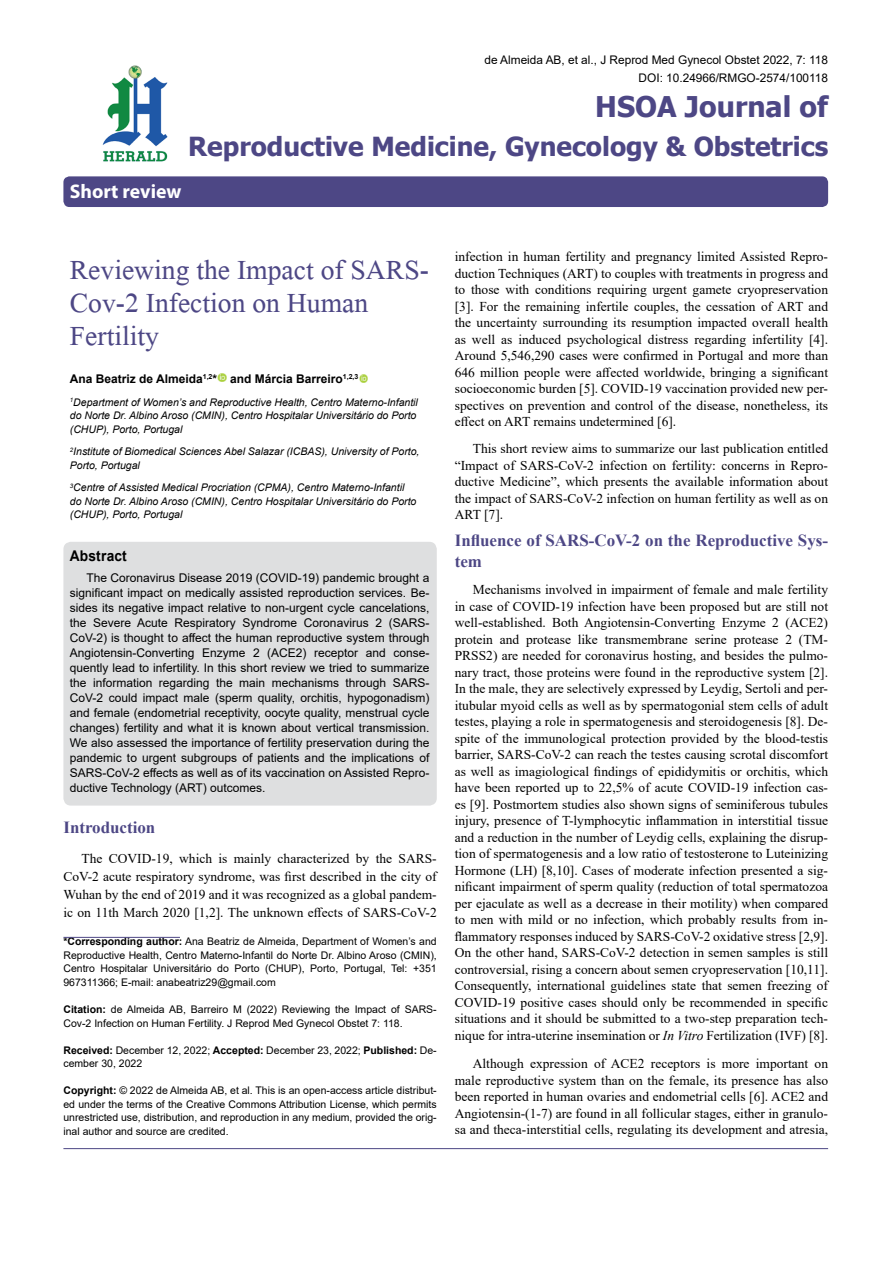
<style>
.page{position:relative;width:893px;height:1263px;background:#fff}
.page>*{position:absolute;margin:0;border:0;box-sizing:border-box;transform-origin:0 0}
.t1{font:41.25px/33px "Microsoft Himalaya";color:#4d4785}
.t2{font:700 28.5px "Tahoma";color:#4d4785}
.t3{font:700 26.25px "Tahoma";color:#4d4785}
.t4{font:700 19.8px "Myriad Hebrew";color:#fff}
.t5{font:700 16.95px/21px "Times New Roman";color:#4d4785}
.t6{font:700 14.85px "Arial";letter-spacing:.015em;color:#000;scale:.93 1}
.t7{font:13.5px/16.5px "Times New Roman";color:#000;text-align:justify}
.t8{font:12px/15px "Arial";color:#000;text-align:justify}
.t9{font:700 12px "Arial";color:#000}
.t10{font:11.85px/18px "Arial";color:#000;text-align:right}
.t11{font:10.5px/13.5px "Arial";color:#000;text-align:justify}
.t12{font:italic 10.5px/13.5px "Arial";color:#000}
.s1{font-weight:700}
.s2{font-style:italic}
</style>
<div class="page">
<div style="left:63px;top:176px;width:765px;height:31px;background:#4d4785;border-radius:6px"></div>
<hr style="left:63px;top:937px;width:117px;height:1px;background:#4d4785">
<img style="left:102px;top:65px;width:66px;height:97px">
<svg style="left:218px;top:374px;width:8px;height:8px"></svg>
<svg style="left:359px;top:374px;width:8px;height:8px"></svg>
<hr style="left:63px;top:1148px;width:765px;height:1px;background:#4d4785">
<div style="left:63px;top:542px;width:374px;height:263px;background:#dedfe0;border-radius:8px"></div>
<h3 class="t4" style="left:70px;top:180px;width:113px">Short review</h3>
<p class="t10" style="left:484px;top:51px;width:345px">de Almeida AB, et al., J Reprod Med Gynecol Obstet 2022, 7: 118<br>DOI: 10.24966/RMGO-2574/100118</p>
<h2 class="t2" style="left:595px;top:87px;width:234px">HSOA Journal of</h2>
<h3 class="t3" style="left:188px;top:128px;width:641px">Reproductive Medicine, Gynecology &amp; Obstetrics</h3>
<h1 class="t1" style="left:70px;top:248px;width:361px">Reviewing the Impact of SARS-<br>Cov-2 Infection on Human<br>Fertility</h1>
<p class="t9" style="left:70px;top:370px;width:290px">Ana Beatriz de Almeida<sup>1,2</sup>* and Márcia Barreiro<sup>1,2,3</sup></p>
<p class="t12" style="left:70px;top:395px;width:350px"><sup>1</sup>Department of Women’s and Reproductive Health, Centro Materno-Infantil do Norte Dr. Albino Aroso (CMIN), Centro Hospitalar Universitário do Porto (CHUP), Porto, Portugal</p>
<p class="t12" style="left:70px;top:445px;width:351px"><sup>2</sup>Institute of Biomedical Sciences Abel Salazar (ICBAS), University of Porto,<br>Porto, Portugal</p>
<p class="t12" style="left:70px;top:481px;width:348px"><sup>3</sup>Centre of Assisted Medical Procriation (CPMA), Centro Materno-Infantil do Norte Dr. Albino Aroso (CMIN), Centro Hospitalar Universitário do Porto (CHUP), Porto, Portugal</p>
<p class="t6" style="left:70px;top:545px;width:63px">Abstract</p>
<p class="t8" style="left:70px;top:570px;width:361px;text-indent:16px">The Coronavirus Disease 2019 (COVID-19) pandemic brought a significant impact on medically assisted reproduction services. Be&shy;sides its negative impact relative to non-urgent cycle cancelations, the Severe Acute Respiratory Syndrome Coronavirus 2 (SARS-CoV-2) is thought to affect the human reproductive system through Angiotensin-Converting Enzyme 2 (ACE2) receptor and conse&shy;quently lead to infertility. In this short review we tried to summarize the information regarding the main mechanisms through SARS-CoV-2 could impact male (sperm quality, orchitis, hypogonadism) and female (endometrial receptivity, oocyte quality, menstrual cycle changes) fertility and what it is known about vertical transmission.<br>We also assessed the importance of fertility preservation during the pandemic to urgent subgroups of patients and the implications of SARS-CoV-2 effects as well as of its vaccination on Assisted Repro&shy;ductive Technology (ART) outcomes.</p>
<p class="t5" style="left:63px;top:816px;width:93px">Introduction</p>
<p class="t7" style="left:63px;top:849px;width:375px;line-height:18px;text-indent:18px">The COVID-19, which is mainly characterized by the SARS-CoV-2 acute respiratory syndrome, was first described in the city of Wuhan by the end of 2019 and it was recognized as a global pandem&shy;ic on 11th March 2020 [1,2]. The unknown effects of SARS-CoV-2</p>
<p class="t11" style="left:63px;top:935px;width:375px"><span class="s1">*Corresponding author:</span> Ana Beatriz de Almeida, Department of Women’s and Reproductive Health, Centro Materno-Infantil do Norte Dr. Albino Aroso (CMIN), Centro Hospitalar Universitário do Porto (CHUP), Porto, Portugal, Tel: +351<br>967311366; E-mail: anabeatriz29@gmail.com</p>
<p class="t11" style="left:63px;top:1002px;width:375px"><span class="s1">Citation:</span> de Almeida AB, Barreiro M (2022) Reviewing the Impact of SARS-<br>Cov-2 Infection on Human Fertility. J Reprod Med Gynecol Obstet 7: 118.</p>
<p class="t11" style="left:63px;top:1043px;width:375px"><span class="s1">Received:</span> December 12, 2022; <span class="s1">Accepted:</span> December 23, 2022; <span class="s1">Published:</span> De&shy;cember 30, 2022</p>
<p class="t11" style="left:63px;top:1083px;width:375px"><span class="s1">Copyright:</span> © 2022 de Almeida AB, et al. This is an open-access article distribut&shy;ed under the terms of the Creative Commons Attribution License, which permits unrestricted use, distribution, and reproduction in any medium, provided the orig&shy;inal author and source are credited.</p>
<p class="t7" style="left:455px;top:248px;width:375px">infection in human fertility and pregnancy limited Assisted Repro&shy;duction Techniques (ART) to couples with treatments in progress and to those with conditions requiring urgent gamete cryopreservation [3]. For the remaining infertile couples, the cessation of ART and the uncertainty surrounding its resumption impacted overall health as well as induced psychological distress regarding infertility [4].<br>Around 5,546,290 cases were confirmed in Portugal and more than 646 million people were affected worldwide, bringing a significant socioeconomic burden [5]. COVID-19 vaccination provided new per&shy;spectives on prevention and control of the disease, nonetheless, its effect on ART remains undetermined [6].</p>
<p class="t7" style="left:455px;top:440px;width:375px;text-indent:18px">This short review aims to summarize our last publication entitled “Impact of SARS-CoV-2 infection on fertility: concerns in Repro&shy;ductive Medicine”, which presents the available information about the impact of SARS-CoV-2 infection on human fertility as well as on ART [7].</p>
<p class="t5" style="left:455px;top:530px;width:375px">Influence of SARS-CoV-2 on the Reproductive Sys&shy;tem</p>
<p class="t7" style="left:455px;top:581px;width:375px;text-indent:18px">Mechanisms involved in impairment of female and male fertility in case of COVID-19 infection have been proposed but are still not well-established. Both Angiotensin-Converting Enzyme 2 (ACE2) protein and protease like transmembrane serine protease 2 (TM-PRSS2) are needed for coronavirus hosting, and besides the pulmo&shy;nary tract, those proteins were found in the reproductive system [2].<br>In the male, they are selectively expressed by Leydig, Sertoli and per&shy;itubular myoid cells as well as by spermatogonial stem cells of adult testes, playing a role in spermatogenesis and steroidogenesis [8]. De&shy;spite of the immunological protection provided by the blood-testis barrier, SARS-CoV-2 can reach the testes causing scrotal discomfort as well as imagiological findings of epididymitis or orchitis, which have been reported up to 22,5% of acute COVID-19 infection cas&shy;es [9]. Postmortem studies also shown signs of seminiferous tubules injury, presence of T-lymphocytic inflammation in interstitial tissue and a reduction in the number of Leydig cells, explaining the disrup&shy;tion of spermatogenesis and a low ratio of testosterone to Luteinizing Hormone (LH) [8,10]. Cases of moderate infection presented a sig&shy;nificant impairment of sperm quality (reduction of total spermatozoa per ejaculate as well as a decrease in their motility) when compared to men with mild or no infection, which probably results from in&shy;flammatory responses induced by SARS-CoV-2 oxidative stress [2,9].<br>On the other hand, SARS-CoV-2 detection in semen samples is still controversial, rising a concern about semen cryopreservation [10,11].<br>Consequently, international guidelines state that semen freezing of COVID-19 positive cases should only be recommended in specific situations and it should be submitted to a two-step preparation tech&shy;nique for intra-uterine insemination or <span class="s2">In Vitro</span> Fertilization (IVF) [8].</p>
<p class="t7" style="left:455px;top:1055px;width:375px;text-indent:18px">Although expression of ACE2 receptors is more important on male reproductive system than on the female, its presence has also been reported in human ovaries and endometrial cells [6]. ACE2 and Angiotensin-(1-7) are found in all follicular stages, either in granulo&shy;sa and theca-interstitial cells, regulating its development and atresia,</p>
</div>
